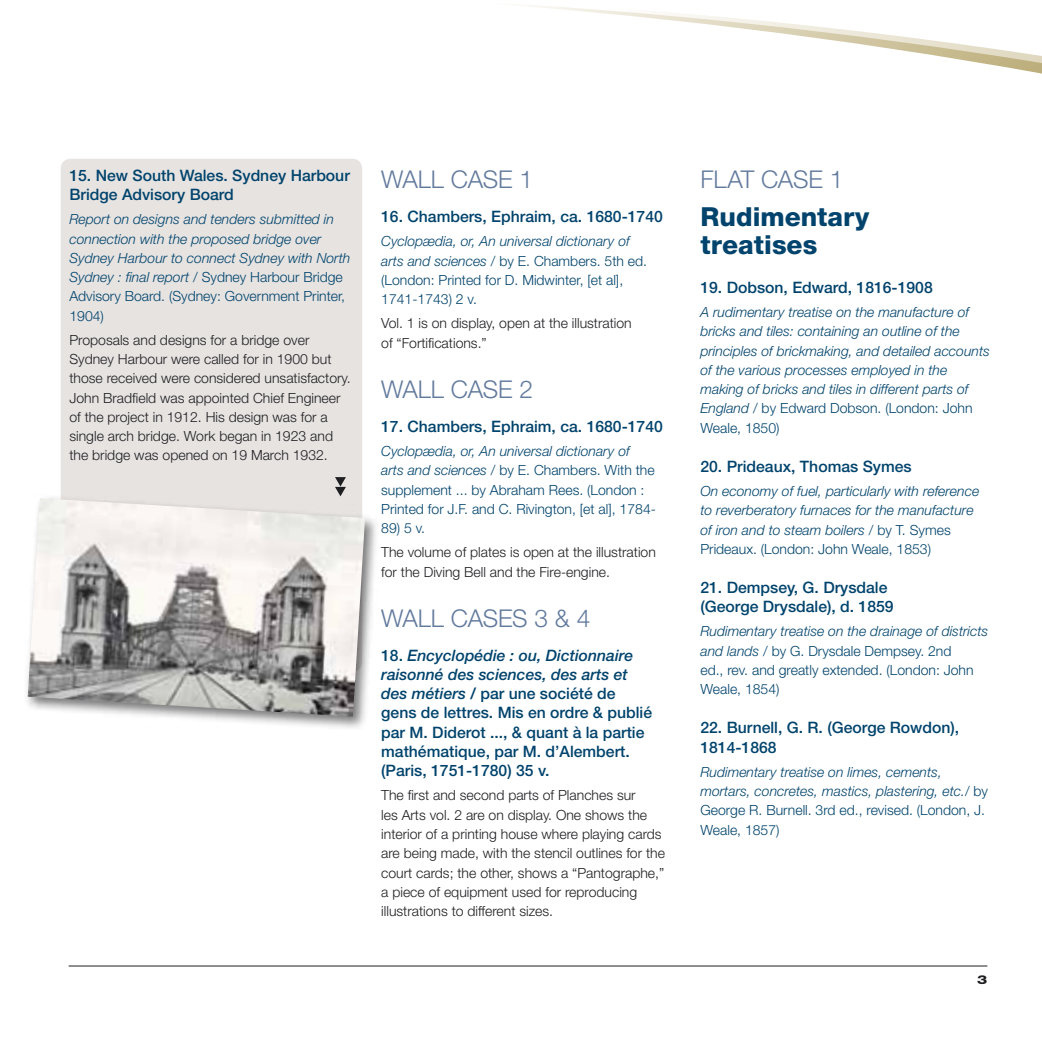
<style>
.page{position:relative;width:1042px;height:1042px;background:#fff}
.page>*{position:absolute;margin:0;border:0;box-sizing:border-box;transform-origin:0 0}
.t1{font:800 26.25px/28px "Helvetica Neue";color:#00436c}
.t2{font:300 24.5px "Helvetica Neue";letter-spacing:-.02em;color:#627a9d}
.t3{font:500 15.75px/19.2px "Helvetica Neue";color:#00436c}
.t4{font:italic 300 14px/19.2px "Helvetica Neue";color:#00436c}
.t5{font:300 14px/19.2px "Helvetica Neue";color:#1f1e21}
.t6{font:300 14px/19.2px "Helvetica Neue";color:#00436c}
.t7{font:800 12.25px "Helvetica Neue";color:#1f1e21;scale:1.32 1}
.s1{font-style:normal}
.s2{font-style:italic}
</style>
<div class="page">
<div style="left:61px;top:159px;width:301px;height:512px;background:#e6e3e1;border-radius:10px"></div>
<svg style="left:529px;top:5px;width:513px;height:69px"></svg>
<hr style="left:69px;top:965px;width:918px;height:1px;background:#1f1e21">
<div style="left:23px;top:493px;width:355px;height:237px;background:#1f1e21;opacity:.6"></div>
<img style="left:28px;top:498px;width:337px;height:218px">
<svg style="left:335px;top:477px;width:11px;height:19px"></svg>
<p class="t3" style="left:69px;top:166px;width:282px">15. New South Wales. Sydney Harbour<br>Bridge Advisory Board</p>
<p class="t4" style="left:69px;top:210px;width:282px">Report on designs and tenders submitted in connection with the proposed bridge over Sydney Harbour to connect Sydney with North Sydney : final report <span class="s1">/ Sydney Harbour Bridge Advisory Board. (Sydney: Government Printer, 1904)</span></p>
<p class="t5" style="left:69px;top:330px;width:283px">Proposals and designs for a bridge over Sydney Harbour were called for in 1900 but those received were considered unsatisfactory.<br>John Bradfield was appointed Chief Engineer of the project in 1912. His design was for a single arch bridge. Work began in 1923 and the bridge was opened on 19 March 1932.</p>
<h2 class="t2" style="left:381px;top:164px;width:37px">Wall</h2>
<h2 class="t2" style="left:451px;top:164px;width:84px">Cas e 1</h2>
<p class="t3" style="left:381px;top:207px;width:283px">16. Chambers, Ephraim, ca. 1680-1740</p>
<p class="t6" style="left:381px;top:231px;width:267px"><span class="s2">Cyclopædia, or, An universal dictionary of arts and sciences</span> / by E. Chambers. 5th ed. (London: Printed for D. Midwinter, [et al], 1741-1743) 2 v.</p>
<p class="t5" style="left:381px;top:313px;width:252px">Vol. 1 is on display, open at the illustration of “Fortifications.”</p>
<h2 class="t2" style="left:381px;top:374px;width:37px">Wall</h2>
<h2 class="t2" style="left:451px;top:374px;width:84px">Cas e 2</h2>
<p class="t3" style="left:381px;top:416px;width:283px">17. Chambers, Ephraim, ca. 1680-1740</p>
<p class="t6" style="left:381px;top:441px;width:276px"><span class="s2">Cyclopædia, or, An universal dictionary of<br>arts and sciences</span> / by E. Chambers. With the supplement ... by Abraham Rees. (London :<br>Printed for J.F. and C. Rivington, [et al], 1784-</p>
<p class="t6" style="left:381px;top:518px;width:45px">89) 5 v.</p>
<p class="t5" style="left:381px;top:542px;width:276px">The volume of plates is open at the illustration for the Diving Bell and the Fire-engine.</p>
<h2 class="t2" style="left:381px;top:603px;width:37px">Wall</h2>
<h2 class="t2" style="left:451px;top:603px;width:141px">Cas es 3 &amp; 4</h2>
<p class="t3" style="left:381px;top:645px;width:272px">18. <span class="s2">Encyclopédie : ou, Dictionnaire raisonné des sciences, des arts et des métiers</span> / par une société de gens de lettres. Mis en ordre &amp; publié par M. Diderot ..., &amp; quant à la partie mathématique, par M. d’Alembert. (Paris, 1751-1780) 35 v.</p>
<p class="t5" style="left:381px;top:785px;width:285px">The first and second parts of Planches sur<br>les Arts vol. 2 are on display. One shows the interior of a printing house where playing cards are being made, with the stencil outlines for the court cards; the other, shows a “Pantographe,” a piece of equipment used for reproducing illustrations to different sizes.</p>
<h2 class="t2" style="left:700px;top:164px;width:28px">Flat</h2>
<h2 class="t2" style="left:761px;top:164px;width:84px">Cas e 1</h2>
<h1 class="t1" style="left:700px;top:202px;width:170px">Rudimentary treatises</h1>
<p class="t3" style="left:700px;top:278px;width:234px">19. Dobson, Edward, 1816-1908</p>
<p class="t4" style="left:700px;top:302px;width:291px">A rudimentary treatise on the manufacture of bricks and tiles: containing an outline of the principles of brickmaking, and detailed accounts of the various processes employed in the making of bricks and tiles in different parts of England <span class="s1">/ by Edward Dobson. (London: John Weale, 1850)</span></p>
<p class="t3" style="left:700px;top:456px;width:213px">20. Prideaux, Thomas Symes</p>
<p class="t4" style="left:700px;top:481px;width:280px">On economy of fuel, particularly with reference to reverberatory furnaces for the manufacture of iron and to steam boilers <span class="s1">/ by T. Symes Prideaux. (London: John Weale, 1853)</span></p>
<p class="t3" style="left:700px;top:577px;width:195px">21. Dempsey, G. Drysdale (George Drysdale), d. 1859</p>
<p class="t6" style="left:700px;top:621px;width:289px"><span class="s2">Rudimentary treatise on the drainage of districts and lands</span> / by G. Drysdale Dempsey. 2nd<br>ed., rev. and greatly extended. (London: John Weale, 1854)</p>
<p class="t3" style="left:700px;top:718px;width:260px">22. Burnell, G. R. (George Rowdon),<br>1814-1868</p>
<p class="t4" style="left:700px;top:762px;width:289px">Rudimentary treatise on limes, cements, mortars, concretes, mastics, plastering, etc.<span class="s1">/ by George R. Burnell. 3rd ed., revised. (London, J.<br>Weale, 1857)</span></p>
<p class="t7" style="left:977px;top:972px;width:9px">3</p>
</div>
